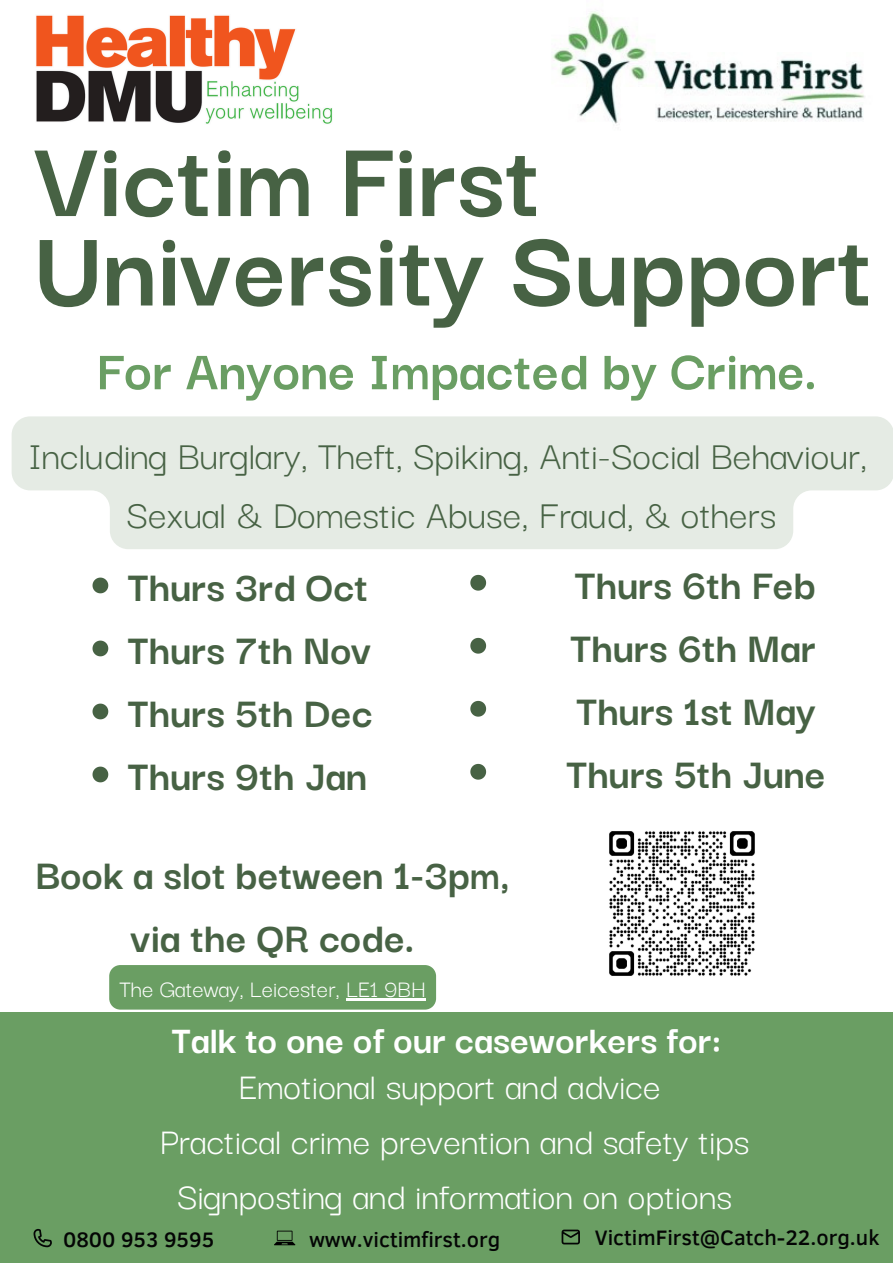
<style>
.page{position:relative;width:893px;height:1263px;background:#fff}
.page>*{position:absolute;margin:0;border:0;box-sizing:border-box;transform-origin:0 0}
.t1{font:700 116.25px/89.4px "Darker Grotesque";color:#476244}
.t2{font:700 59.25px "Darker Grotesque";color:#6a9e63}
.t3{font:700 45px/63px "Darker Grotesque";color:#476244;text-align:center}
.t4{font:42px/58.8px "Darker Grotesque";color:#476244;text-align:center}
.t5{font:700 41.25px "Darker Grotesque";color:#fff}
.t6{font:39.75px/55.1px "Darker Grotesque";color:#fff;text-align:center}
.t7{font:25.58px "Darker Grotesque";color:#fff}
.t8{font:500 21.45px "Clear Sans";color:#040505}
</style>
<div class="page">
<div style="left:0;top:1012px;width:893px;height:251px;background:#6a9e63"></div>
<svg style="left:34px;top:1229px;width:18px;height:18px"></svg>
<svg style="left:274px;top:1230px;width:21px;height:15px"></svg>
<svg style="left:561px;top:1229px;width:19px;height:15px"></svg>
<img style="left:552px;top:11px;width:313px;height:113px">
<img style="left:609px;top:831px;width:146px;height:145px">
<svg style="left:92px;top:578px;width:16px;height:15px"></svg>
<svg style="left:92px;top:641px;width:16px;height:15px"></svg>
<svg style="left:92px;top:704px;width:16px;height:15px"></svg>
<svg style="left:92px;top:767px;width:16px;height:15px"></svg>
<svg style="left:470px;top:575px;width:16px;height:16px"></svg>
<svg style="left:470px;top:638px;width:16px;height:16px"></svg>
<svg style="left:470px;top:701px;width:16px;height:16px"></svg>
<svg style="left:470px;top:764px;width:16px;height:16px"></svg>
<img style="left:36px;top:15px;width:297px;height:109px">
<svg style="left:12px;top:416px;width:881px;height:133px;background:#e7ede6"></svg>
<div style="left:109px;top:965px;width:327px;height:44px;background:#6a9e63"></div>
<hr style="left:346px;top:998px;width:80px;height:2px;background:#fff">
<h6 class="t1" style="left:34px;top:127px;width:840px">Victim First<br>University Support</h6>
<h3 class="t2" style="left:96px;top:326px;width:722px">For Anyone Impacted by Crime.</h3>
<h5 class="t4" style="left:28px;top:424px;width:840px">Including Burglary, Theft, Spiking, Anti-Social Behaviour,<br>Sexual &amp; Domestic Abuse, Fraud, &amp; others</h5>
<p class="t3" style="left:128px;top:552px;width:242px">Thurs 3rd Oct</p>
<p class="t3" style="left:128px;top:615px;width:245px">Thurs 7th Nov</p>
<p class="t3" style="left:128px;top:678px;width:246px">Thurs 5th Dec</p>
<p class="t3" style="left:128px;top:741px;width:241px">Thurs 9th Jan</p>
<p class="t3" style="left:35px;top:840px;width:476px">Book a slot between 1-3pm, via the QR code.</p>
<p class="t7" style="left:119px;top:969px;width:308px">The Gateway, Leicester, LE1 9BH</p>
<p class="t3" style="left:575px;top:550px;width:242px">Thurs 6th Feb</p>
<p class="t3" style="left:570px;top:613px;width:247px">Thurs 6th Mar</p>
<p class="t3" style="left:576px;top:676px;width:241px">Thurs 1st May</p>
<p class="t3" style="left:566px;top:739px;width:261px">Thurs 5th June</p>
<p class="t5" style="left:172px;top:1009px;width:551px">Talk to one of our caseworkers for:</p>
<p class="t6" style="left:160px;top:1056px;width:591px">Emotional support and advice<br>Practical crime prevention and safety tips<br>Signposting and information on options</p>
<p class="t8" style="left:63px;top:1223px;width:153px">0800 953 9595</p>
<h1 class="t8" style="left:309px;top:1223px;width:193px">www.victimfirst.org</h1>
<p class="t8" style="left:595px;top:1221px;width:286px">VictimFirst@Catch-22.org.uk</p>
</div>
